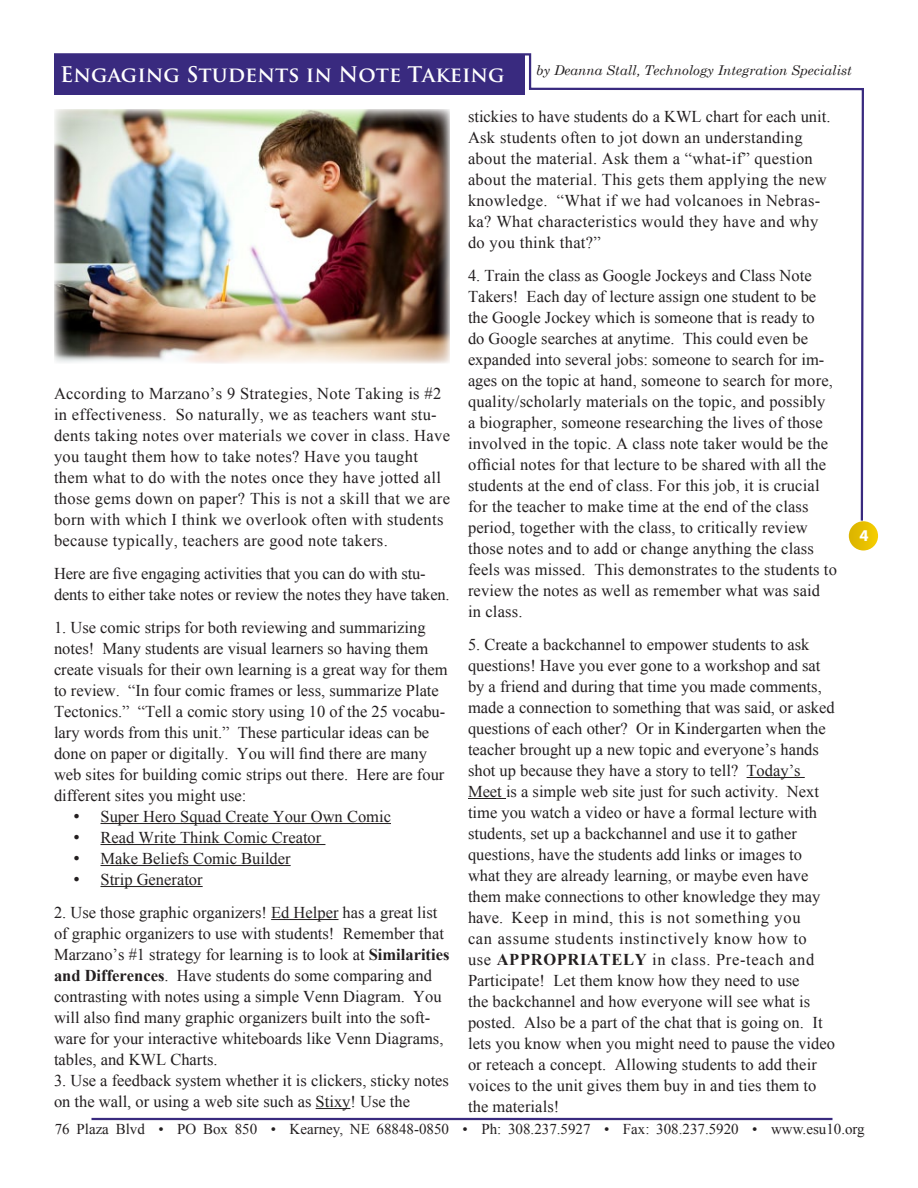
<style>
.page{position:relative;width:918px;height:1188px;background:#fff}
.page>*{position:absolute;margin:0;border:0;box-sizing:border-box;transform-origin:0 0}
.t1{font:700 21px "Trajan Pro";color:#fff}
.t2{font:16.5px/21px "Times New Roman";color:#231f20}
.t3{font:16.5px/21px "Times New Roman";letter-spacing:.02em;color:#231f20}
.t4{font:700 16.5px "Myriad Pro";color:#fff}
.t5{font:15px "Times New Roman";color:#231f20}
.t6{font:italic 13.5px "Century Schoolbook";color:#231f20}
.s1{font-size:18px}
.s2{font-weight:700}
</style>
<div class="page">
<svg style="left:849px;top:521px;width:29px;height:29px"></svg>
<hr style="left:92px;top:1118px;width:740px;height:2px;background:#392a7f">
<svg style="left:54px;top:53px;width:811px;height:470px"></svg>
<div style="left:54px;top:54px;width:470px;height:40px;background:#392a7f"></div>
<hr style="left:100px;top:823px;width:291px;height:1px;background:#231f20">
<hr style="left:100px;top:844px;width:225px;height:1px;background:#231f20">
<hr style="left:100px;top:865px;width:191px;height:1px;background:#231f20">
<hr style="left:100px;top:886px;width:103px;height:1px;background:#231f20">
<hr style="left:271px;top:919px;width:68px;height:1px;background:#231f20">
<hr style="left:316px;top:1108px;width:35px;height:1px;background:#231f20">
<hr style="left:747px;top:777px;width:58px;height:1px;background:#231f20">
<hr style="left:468px;top:798px;width:38px;height:1px;background:#231f20">
<img style="left:54px;top:109px;width:396px;height:254px">
<p class="t1" style="left:60px;top:61px;width:446px">Engaging Students in Note Takeing</p>
<p class="t6" style="left:536px;top:60px;width:317px">by Deanna Stall, Technology Integration Specialist</p>
<p class="t3" style="left:54px;top:382px;width:398px">According to Marzano’s 9 Strategies, Note Taking is #2 in effectiveness. So naturally, we as teachers want stu&shy;dents taking notes over materials we cover in class. Have you taught them how to take notes? Have you taught them what to do with the notes once they have jotted all those gems down on paper? This is not a skill that we are born with which I think we overlook often with students because typically, teachers are good note takers.</p>
<p class="t2" style="left:54px;top:562px;width:397px">Here are five engaging activities that you can do with stu&shy;dents to either take notes or review the notes they have taken.</p>
<p class="t2" style="left:54px;top:616px;width:395px">1. Use comic strips for both reviewing and summarizing notes! Many students are visual learners so having them create visuals for their own learning is a great way for them to review. “In four comic frames or less, summarize Plate Tectonics.” “Tell a comic story using 10 of the 25 vocabu&shy;lary words from this unit.” These particular ideas can be done on paper or digitally. You will find there are many web sites for building comic strips out there. Here are four different sites you might use:</p>
<p class="t2" style="left:74px;top:805px;width:319px"><span class="s1">•</span> Super Hero Squad Create Your Own Comic</p>
<p class="t2" style="left:74px;top:826px;width:249px"><span class="s1">•</span> Read Write Think Comic Creator</p>
<p class="t2" style="left:74px;top:847px;width:219px"><span class="s1">•</span> Make Beliefs Comic Builder</p>
<p class="t2" style="left:74px;top:868px;width:131px"><span class="s1">•</span> Strip Generator</p>
<p class="t2" style="left:54px;top:901px;width:397px">2. Use those graphic organizers! Ed Helper has a great list of graphic organizers to use with students! Remember that Marzano’s #1 strategy for learning is to look at <span class="s2">Similarities and Differences</span>. Have students do some comparing and contrasting with notes using a simple Venn Diagram. You will also find many graphic organizers built into the soft&shy;ware for your interactive whiteboards like Venn Diagrams, tables, and KWL Charts.</p>
<p class="t2" style="left:54px;top:1069px;width:397px">3. Use a feedback system whether it is clickers, sticky notes on the wall, or using a web site such as Stixy! Use the</p>
<p class="t3" style="left:468px;top:105px;width:364px">stickies to have students do a KWL chart for each unit.<br>Ask students often to jot down an understanding about the material. Ask them a “what-if” question about the material. This gets them applying the new knowledge. “What if we had volcanoes in Nebras&shy;ka? What characteristics would they have and why do you think that?”</p>
<p class="t2" style="left:468px;top:264px;width:370px">4. Train the class as Google Jockeys and Class Note Takers! Each day of lecture assign one student to be the Google Jockey which is someone that is ready to<br>do Google searches at anytime. This could even be expanded into several jobs: someone to search for im&shy;ages on the topic at hand, someone to search for more, quality/scholarly materials on the topic, and possibly<br>a biographer, someone researching the lives of those involved in the topic. A class note taker would be the official notes for that lecture to be shared with all the students at the end of class. For this job, it is crucial for the teacher to make time at the end of the class period, together with the class, to critically review those notes and to add or change anything the class feels was missed. This demonstrates to the students to review the notes as well as remember what was said in class.</p>
<p class="t2" style="left:468px;top:633px;width:369px">5. Create a backchannel to empower students to ask questions! Have you ever gone to a workshop and sat by a friend and during that time you made comments, made a connection to something that was said, or asked questions of each other? Or in Kindergarten when the teacher brought up a new topic and everyone’s hands shot up because they have a story to tell? Today’s Meet is a simple web site just for such activity. Next time you watch a video or have a formal lecture with students, set up a backchannel and use it to gather questions, have the students add links or images to what they are already learning, or maybe even have them make connections to other knowledge they may have. Keep in mind, this is not something you<br>can assume students instinctively know how to<br>use <span class="s2">APPROPRIATELY</span> in class. Pre-teach and Participate! Let them know how they need to use<br>the backchannel and how everyone will see what is posted. Also be a part of the chat that is going on. It lets you know when you might need to pause the video or reteach a concept. Allowing students to add their voices to the unit gives them buy in and ties them to the materials!</p>
<p class="t4" style="left:859px;top:525px;width:11px">4</p>
<p class="t5" style="left:55px;top:1119px;width:812px">76 Plaza Blvd • PO Box 850 • Kearney, NE 68848-0850 • Ph: 308.237.5927 • Fax: 308.237.5920 • www.esu10.org</p>
</div>
